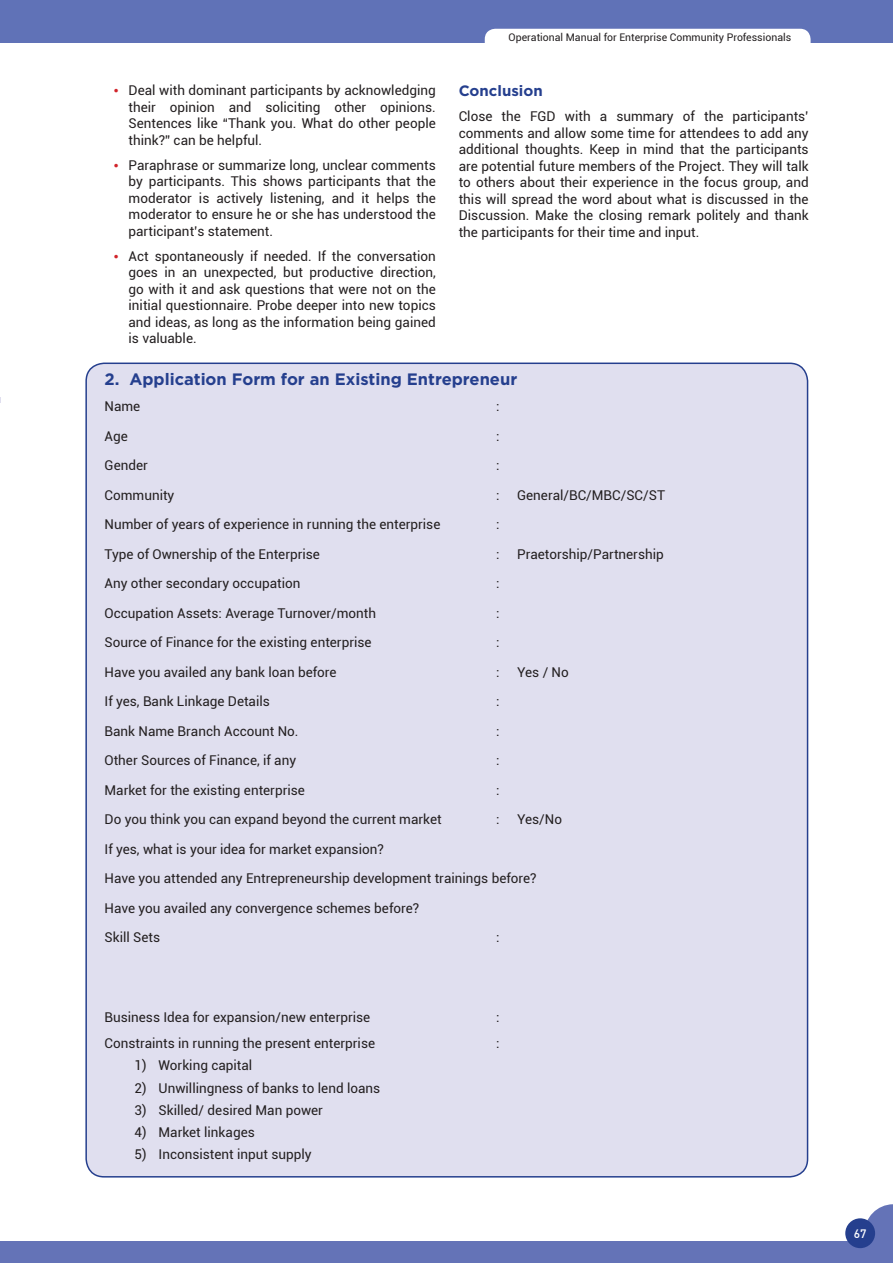
<style>
.page{position:relative;width:893px;height:1263px;background:#fff}
.page>*{position:absolute;margin:0;border:0;box-sizing:border-box;transform-origin:0 0}
.t1{font:700 16.5px "Gotham";color:#253f8e}
.t2{font:700 15px "Gotham";color:#253f8e}
.t3{font:13.5px/16.5px "Roboto";color:#231f20;text-align:justify}
.t4{font:500 12px "DIN";color:#fff}
.t5{font:10.5px "Roboto";color:#231f20}
</style>
<div class="page">
<svg style="left:864px;top:1204px;width:29px;height:37px"></svg>
<div style="left:0;top:1241px;width:893px;height:22px;background:#6473b7"></div>
<div style="left:0;top:0;width:893px;height:43px;background:#6072b7"></div>
<div style="left:845px;top:1218px;width:30px;height:30px;background:#253f8e;border-radius:50%"></div>
<div style="left:485px;top:29px;width:326px;height:25px;background:#fff;border-radius:10px"></div>
<div style="left:86px;top:363px;width:721px;height:814px;background:#e0dfef;border-radius:18px"></div>
<p class="t3" style="left:129px;top:82px;width:309px">Deal with dominant participants by acknowledging their opinion and soliciting other opinions.<br>Sentences like “Thank you. What do other people think?” can be helpful.</p>
<p class="t3" style="left:129px;top:156px;width:309px">Paraphrase or summarize long, unclear comments by participants. This shows participants that the moderator is actively listening, and it helps the moderator to ensure he or she has understood the participant’s statement.</p>
<p class="t3" style="left:129px;top:247px;width:309px">Act spontaneously if needed. If the conversation goes in an unexpected, but productive direction, go with it and ask questions that were not on the initial questionnaire. Probe deeper into new topics and ideas, as long as the information being gained is valuable.</p>
<p class="t5" style="left:509px;top:30px;width:284px">Operational Manual for Enterprise Community Professionals</p>
<p class="t2" style="left:459px;top:82px;width:86px">Conclusion</p>
<p class="t3" style="left:459px;top:107px;width:351px">Close the FGD with a summary of the participants’ comments and allow some time for attendees to add any additional thoughts. Keep in mind that the participants are potential future members of the Project. They will talk to others about their experience in the focus group, and this will spread the word about what is discussed in the Discussion. Make the closing remark politely and thank the participants for their time and input.</p>
<p class="t1" style="left:105px;top:369px;width:414px">2. Application Form for an Existing Entrepreneur</p>
<p class="t3" style="left:105px;top:398px;width:37px">Name</p>
<p class="t3" style="left:496px;top:398px;width:5px">:</p>
<p class="t3" style="left:105px;top:427px;width:25px">Age</p>
<p class="t3" style="left:496px;top:427px;width:5px">:</p>
<p class="t3" style="left:105px;top:457px;width:45px">Gender</p>
<p class="t3" style="left:496px;top:457px;width:5px">:</p>
<p class="t3" style="left:105px;top:486px;width:71px">Community</p>
<p class="t3" style="left:496px;top:486px;width:5px">:</p>
<p class="t3" style="left:517px;top:486px;width:149px">General/BC/M BC/SC/ST</p>
<p class="t3" style="left:105px;top:516px;width:337px">Number of years of experience in running the enterprise</p>
<p class="t3" style="left:496px;top:516px;width:5px">:</p>
<p class="t3" style="left:105px;top:545px;width:217px">Type of Ownership of the Enterprise</p>
<p class="t3" style="left:496px;top:545px;width:5px">:</p>
<p class="t3" style="left:517px;top:545px;width:148px">Praetorship/Partnership</p>
<p class="t3" style="left:105px;top:575px;width:197px">Any other secondary occupation</p>
<p class="t3" style="left:496px;top:575px;width:5px">:</p>
<p class="t3" style="left:105px;top:604px;width:273px">Occupation Assets: Average Turnover/month</p>
<p class="t3" style="left:496px;top:604px;width:5px">:</p>
<p class="t3" style="left:105px;top:634px;width:269px">Source of Finance for the existing enterprise</p>
<p class="t3" style="left:496px;top:634px;width:5px">:</p>
<p class="t3" style="left:105px;top:663px;width:233px">H ave you availed any bank loan before</p>
<p class="t3" style="left:496px;top:663px;width:5px">:</p>
<p class="t3" style="left:517px;top:663px;width:53px">Yes / No</p>
<p class="t3" style="left:105px;top:693px;width:167px">If yes, Bank Linkage Details</p>
<p class="t3" style="left:496px;top:693px;width:5px">:</p>
<p class="t3" style="left:105px;top:722px;width:195px">Bank Name Branch Account No.</p>
<p class="t3" style="left:496px;top:722px;width:5px">:</p>
<p class="t3" style="left:105px;top:752px;width:193px">Other Sources of Finance, if any</p>
<p class="t3" style="left:496px;top:752px;width:5px">:</p>
<p class="t3" style="left:105px;top:781px;width:202px">M arket for the existing enterprise</p>
<p class="t3" style="left:496px;top:781px;width:5px">:</p>
<p class="t3" style="left:105px;top:811px;width:339px">Do you think you can expand beyond the current market</p>
<p class="t3" style="left:496px;top:811px;width:5px">:</p>
<p class="t3" style="left:517px;top:811px;width:47px">Yes/No</p>
<p class="t3" style="left:105px;top:833px;width:434px;line-height:29.5px;text-align:left">If yes, what is your idea for market expansion?<br>Have you attended any Entrepreneurship development trainings before?<br>H ave you availed any convergence schemes before?<br>Skill Sets</p>
<p class="t3" style="left:496px;top:928px;width:5px">:</p>
<p class="t3" style="left:105px;top:1008px;width:267px">Business Idea for expansion/new enterprise</p>
<p class="t3" style="left:496px;top:1008px;width:5px">:</p>
<p class="t3" style="left:105px;top:1034px;width:272px">Constraints in running the present enterprise</p>
<p class="t3" style="left:496px;top:1034px;width:5px">:</p>
<p class="t3" style="left:135px;top:1057px;width:119px">1) Working capital</p>
<p class="t3" style="left:135px;top:1079px;width:247px">2) Unwillingness of banks to lend loans</p>
<p class="t3" style="left:135px;top:1101px;width:190px">3) Skilled/ desired M an power</p>
<p class="t3" style="left:135px;top:1123px;width:122px">4) Market linkages</p>
<p class="t3" style="left:135px;top:1146px;width:179px">5) Inconsistent input supply</p>
<p class="t4" style="left:854px;top:1225px;width:14px">67</p>
</div>
